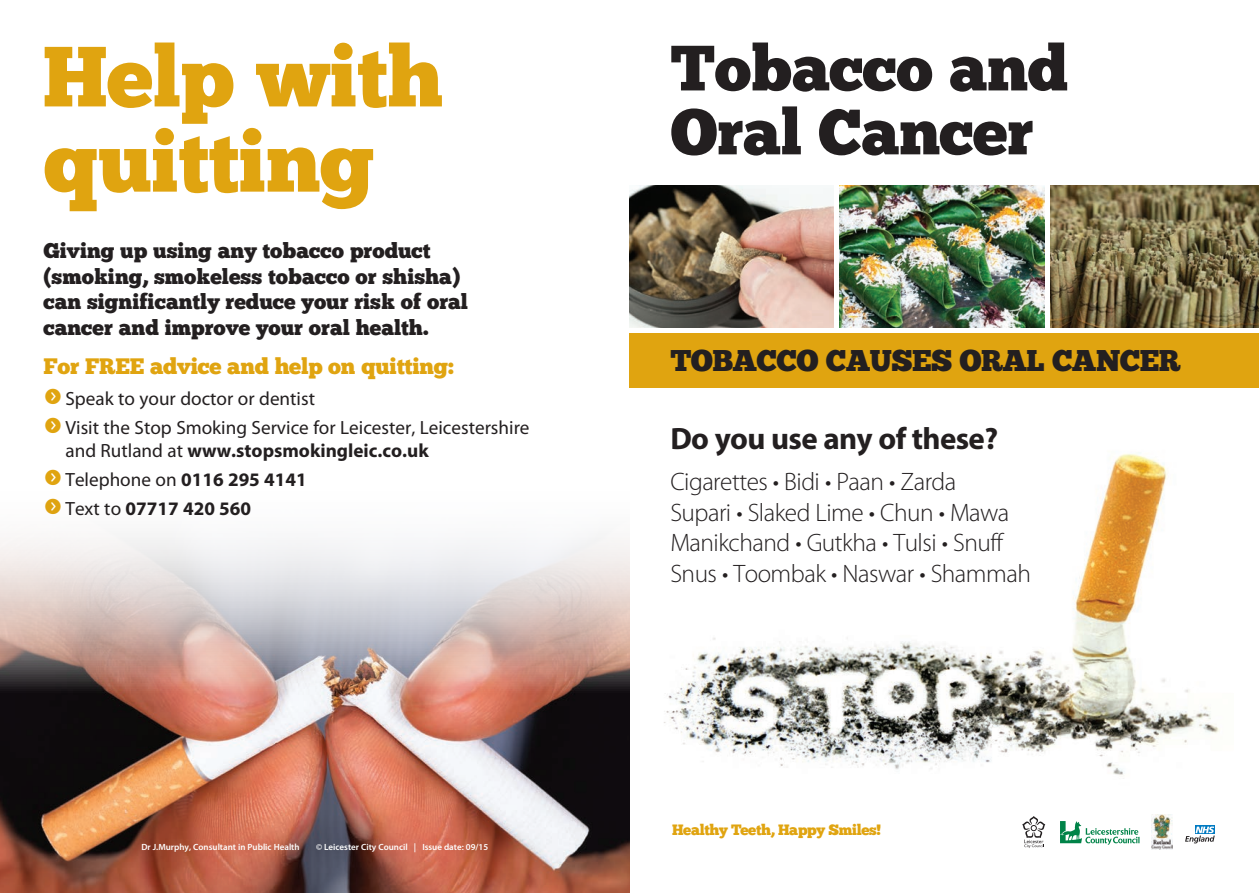
<style>
.page{position:relative;width:1259px;height:893px;background:#fff}
.page>*{position:absolute;margin:0;border:0;box-sizing:border-box;transform-origin:0 0}
.t1{font:85.2px/85.2px "Chunk Five";letter-spacing:-.01em;color:#e0a410}
.t2{font:63.9px/63.9px "Chunk Five";letter-spacing:-.01em;color:#231f20}
.t3{font:700 30.9px "Myriad Pro";letter-spacing:-.02em;color:#231f20}
.t4{font:30px "Chunk Five";letter-spacing:-.02em;color:#231f20}
.t5{font:300 25.35px/30.3px "Myriad Pro";letter-spacing:-.02em;color:#231f20}
.t6{font:22.35px "Chunk Five";letter-spacing:-.01em;color:#e0a410}
.t7{font:21.3px/25.5px "Chunk Five";color:#231f20}
.t8{font:19.2px/23px "Myriad Pro";color:#231f20}
.t9{font:700 19.2px "Myriad Pro";color:#231f20}
.t10{font:15px "Chunk Five";letter-spacing:-.02em;color:#e0a410}
.Details_Text{font:600 9px "Myriad Pro";color:#fff}
.s1{font-family:"Button Bonus Circle Negative";color:#e0a410}
.s2{font-weight:700}
.s3{font-family:"Button Bonus Circle Negative";font-weight:400;color:#e0a410}
.s4{font-weight:400}
</style>
<div class="page">
<img style="left:0;top:537px;width:629px;height:356px">
<img style="left:664px;top:454px;width:556px;height:321px">
<img style="left:629px;top:185px;width:204px;height:142px">
<img style="left:839px;top:185px;width:205px;height:142px">
<img style="left:1051px;top:185px;width:208px;height:142px">
<div style="left:629px;top:333px;width:630px;height:55px;background:#e0a410"></div>
<div style="left:1195px;top:826px;width:20px;height:8px;background:#007ac2"></div>
<svg style="left:1185px;top:826px;width:29px;height:17px"></svg>
<svg style="left:1022px;top:816px;width:23px;height:32px"></svg>
<img style="left:1152px;top:815px;width:20px;height:34px">
<svg style="left:1060px;top:821px;width:79px;height:24px"></svg>
<p class="t1" style="left:43px;top:39px;width:402px">Help with quitting</p>
<p class="t2" style="left:670px;top:40px;width:399px">Tobacco and<br>Oral Cancer</p>
<p class="t7" style="left:43px;top:239px;width:426px">Giving up using any tobacco product (smoking, smokeless tobacco or shisha) can significantly reduce your risk of oral cancer and improve your oral health.</p>
<p class="t6" style="left:43px;top:356px;width:412px">For FREE advice and help on quitting:</p>
<p class="t8" style="left:43px;top:387px;width:273px"><span class="s1">f</span>Speak to your doctor or dentist</p>
<p class="t8" style="left:65px;top:416px;width:465px;text-indent:-22px"><span class="s1">f</span>Visit the Stop Smoking Service for Leicester, Leicestershire and Rutland at <span class="s2">www.stopsmokingleic.co.uk</span></p>
<p class="t8" style="left:43px;top:468px;width:265px"><span class="s1">f</span>Telephone on <span class="s2">0116 295 4141</span></p>
<p class="t9" style="left:43px;top:496px;width:209px"><span class="s3">f</span><span class="s4">Text to</span> 07717 420 560</p>
<p class="Details_Text" style="left:141px;top:842px;width:160px">Dr J.Murphy, Consultant in Public Health</p>
<p class="Details_Text" style="left:316px;top:842px;width:174px">© Leicester City Council | Issue date: 09/15</p>
<p class="t4" style="left:670px;top:347px;width:512px">TOBACCO CAUSES ORAL CANCER</p>
<p class="t3" style="left:670px;top:419px;width:329px">Do you use any of these?</p>
<p class="t5" style="left:670px;top:467px;width:362px">Cigarettes • Bidi • Paan • Zarda<br>Supari • Slaked Lime • Chun • Mawa<br>Manikchand • Gutkha • Tulsi • Snuff<br>Snus • Toombak • Naswar • Shammah</p>
<p class="t10" style="left:672px;top:822px;width:211px">Healthy Teeth, Happy Smiles!</p>
</div>
